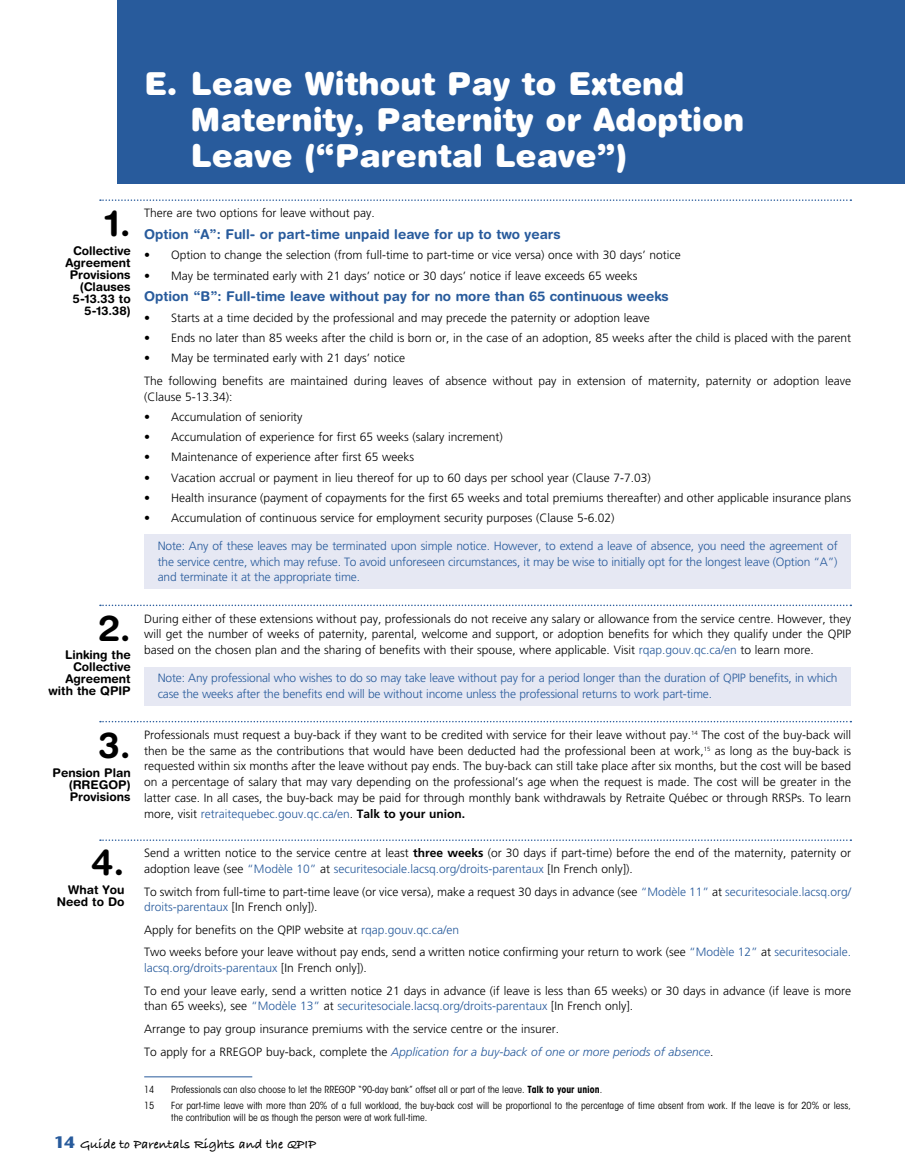
<style>
.page{position:relative;width:905px;height:1175px;background:#fff}
.page>*{position:absolute;margin:0;border:0;box-sizing:border-box;transform-origin:0 0}
.t1{font:700 36px "Helvetica Rounded LT Std";color:#000}
.t2{font:900 31.65px/36px "Helvetica Rounded LT Std";color:#fff}
.t3{font:700 13.5px "Helvetica Rounded LT Std";color:#285b9c}
.t4{font:700 13.5px "Bradley Hand ITCTT";color:#000}
.t5{font:300 12px/15.8px "Frutiger LT Std";color:#000}
.t6{font:300 12px/15.8px "Frutiger LT Std";letter-spacing:-.015em;color:#285b9c;text-align:justify}
.t7{font:700 12px/12px "Helvetica Rounded LT Std";color:#000;text-align:right}
.t8{font:condensed 9.75px/11.7px "ITC Avant Garde Std";color:#000}
.s1{color:#285b9c}
.s2{font-weight:700}
.s3{font-style:italic;color:#285b9c}
.s4{font-family:"Stone Sans Std";font-size:16.5px;color:#285b9c}
</style>
<div class="page">
<svg style="left:100px;top:199px;width:751px;height:2px"></svg>
<svg style="left:100px;top:604px;width:751px;height:2px"></svg>
<svg style="left:100px;top:721px;width:751px;height:1px"></svg>
<svg style="left:100px;top:839px;width:751px;height:2px"></svg>
<div style="left:144px;top:535px;width:707px;height:54px;background:#e6e8f3"></div>
<div style="left:144px;top:667px;width:707px;height:38px;background:#e6e8f3"></div>
<hr style="left:144px;top:1076px;width:108px;height:1px;background:#285b9c">
<div style="left:117px;top:0;width:787px;height:184px;background:#285b9c"></div>
<h2 class="t2" style="left:190px;top:65px;width:555px;text-indent:-46px">E. Leave Without Pay to Extend<br>Maternity, Paternity or Adoption<br>Leave (“Parental Leave”)</h2>
<h1 class="t1" style="left:105px;top:201px;width:27px">1.</h1>
<p class="t7" style="left:66px;top:244px;width:67px">Collective<br>Agreement<br>Provisions (Clauses<br>5-13.33 to<br>5-13.38)</p>
<h1 class="t1" style="left:98px;top:606px;width:34px">2.</h1>
<p class="t7" style="left:49px;top:649px;width:84px">Linking the<br>Collective<br>Agreement with the QPIP</p>
<h1 class="t1" style="left:98px;top:723px;width:34px">3.</h1>
<p class="t7" style="left:69px;top:766px;width:64px;text-align:justify;text-indent:-16px">Pension Plan (RREGOP)<br>Provisions</p>
<h1 class="t1" style="left:91px;top:840px;width:35px">4.</h1>
<p class="t7" style="left:57px;top:883px;width:69px">What You<br>Need to Do</p>
<p class="t5" style="left:144px;top:206px;width:232px">There are two options for leave without pay.</p>
<p class="t3" style="left:144px;top:226px;width:418px">Option “A”: Full- or part-time unpaid leave for up to two years</p>
<p class="t5" style="left:144px;top:248px;width:538px">• Option to change the selection (from full-time to part-time or vice versa) once with 30 days’ notice</p>
<p class="t5" style="left:144px;top:268px;width:495px">• May be terminated early with 21 days’ notice or 30 days’ notice if leave exceeds 65 weeks</p>
<p class="t3" style="left:144px;top:288px;width:526px">Option “B”: Full-time leave without pay for no more than 65 continuous weeks</p>
<p class="t5" style="left:144px;top:310px;width:507px">• Starts at a time decided by the professional and may precede the paternity or adoption leave</p>
<p class="t5" style="left:144px;top:330px;width:708px">• Ends no later than 85 weeks after the child is born or, in the case of an adoption, 85 weeks after the child is placed with the parent</p>
<p class="t5" style="left:144px;top:347px;width:708px;line-height:22.5px">• May be terminated early with 21 days’ notice<br>The following benefits are maintained during leaves of absence without pay in extension of maternity, paternity or adoption leave</p>
<p class="t5" style="left:144px;top:388px;width:90px">(Clause 5-13.34):</p>
<p class="t5" style="left:144px;top:409px;width:160px">• Accumulation of seniority</p>
<p class="t5" style="left:144px;top:429px;width:360px">• Accumulation of experience for first 65 weeks (salary increment)</p>
<p class="t5" style="left:144px;top:449px;width:271px">• Maintenance of experience after first 65 weeks</p>
<p class="t5" style="left:144px;top:469px;width:508px">• Vacation accrual or payment in lieu thereof for up to 60 days per school year (Clause 7-7.03)</p>
<p class="t5" style="left:144px;top:490px;width:708px">• Health insurance (payment of copayments for the first 65 weeks and total premiums thereafter) and other applicable insurance plans</p>
<p class="t5" style="left:144px;top:510px;width:472px">• Accumulation of continuous service for employment security purposes (Clause 5-6.02)</p>
<p class="t6" style="left:158px;top:538px;width:681px">Note: Any of these leaves may be terminated upon simple notice. However, to extend a leave of absence, you need the agreement of the service centre, which may refuse. To avoid unforeseen circumstances, it may be wise to initially opt for the longest leave (Option “A”) and terminate it at the appropriate time.</p>
<p class="t5" style="left:144px;top:611px;width:708px;text-align:justify">During either of these extensions without pay, professionals do not receive any salary or allowance from the service centre. However, they will get the number of weeks of paternity, parental, welcome and support, or adoption benefits for which they qualify under the QPIP based on the chosen plan and the sharing of benefits with their spouse, where applicable. Visit <span class="s1">rqap.gouv.qc.ca/en</span> to learn more.</p>
<p class="t6" style="left:158px;top:670px;width:681px">Note: Any professional who wishes to do so may take leave without pay for a period longer than the duration of QPIP benefits, in which case the weeks after the benefits end will be without income unless the professional returns to work part-time.</p>
<p class="t5" style="left:144px;top:727px;width:708px;text-align:justify">Professionals must request a buy-back if they want to be credited with service for their leave without pay.<sup>14</sup> The cost of the buy-back will then be the same as the contributions that would have been deducted had the professional been at work,<sup>15</sup> as long as the buy-back is requested within six months after the leave without pay ends. The buy-back can still take place after six months, but the cost will be based on a percentage of salary that may vary depending on the professional’s age when the request is made. The cost will be greater in the latter case. In all cases, the buy-back may be paid for through monthly bank withdrawals by Retraite Québec or through RRSPs. To learn more, visit <span class="s1">retraitequebec.gouv.qc.ca/en</span>. <span class="s2">Talk to your union.</span></p>
<p class="t5" style="left:144px;top:845px;width:708px">Send a written notice to the service centre at least <span class="s2">three weeks</span> (or 30 days if part-time) before the end of the maternity, paternity or adoption leave (see <span class="s1">“Modèle 10”</span> at <span class="s1">securitesociale.lacsq.org/droits-parentaux</span> [In French only]).</p>
<p class="t5" style="left:144px;top:883px;width:708px">To switch from full-time to part-time leave (or vice versa), make a request 30 days in advance (see <span class="s1">“Modèle 11”</span> at <span class="s1">securitesociale.lacsq.org/ droits-parentaux</span> [In French only]).</p>
<p class="t5" style="left:144px;top:918px;width:708px;line-height:22.5px">Apply for benefits on the QPIP website at <span class="s1">rqap.gouv.qc.ca/en<br></span>Two weeks before your leave without pay ends, send a written notice confirming your return to work (see <span class="s1">“Modèle 12”</span> at <span class="s1">securitesociale.</span></p>
<p class="t5" style="left:144px;top:957px;width:708px;line-height:22.5px"><span class="s1">lacsq.org/droits-parentaux</span> [In French only]).<br>To end your leave early, send a written notice 21 days in advance (if leave is less than 65 weeks) or 30 days in advance (if leave is more</p>
<p class="t5" style="left:144px;top:995px;width:570px;line-height:22.5px">than 65 weeks), see <span class="s1">“Modèle 13”</span> at <span class="s1">securitesociale.lacsq.org/droits-parentaux</span> [In French only].<br>Arrange to pay group insurance premiums with the service centre or the insurer.<br>To apply for a RREGOP buy-back, complete the <span class="s3">Application for a buy-back of one or more periods of absence</span>.</p>
<p class="t8" style="left:144px;top:1083px;width:12px">14</p>
<p class="t8" style="left:171px;top:1083px;width:432px">Professionals can also choose to let the RREGOP “90-day bank” offset all or part of the leave. <span class="s2">Talk to your union</span>.</p>
<p class="t8" style="left:144px;top:1099px;width:12px">15</p>
<p class="t8" style="left:171px;top:1099px;width:681px">For part-time leave with more than 20% of a full workload, the buy-back cost will be proportional to the percentage of time absent from work. If the leave is for 20% or less, the contribution will be as though the person were at work full-time.</p>
<p class="t4" style="left:54px;top:1133px;width:263px"><span class="s4">14</span> Guide to Parentals Rights and the QPIP</p>
</div>
